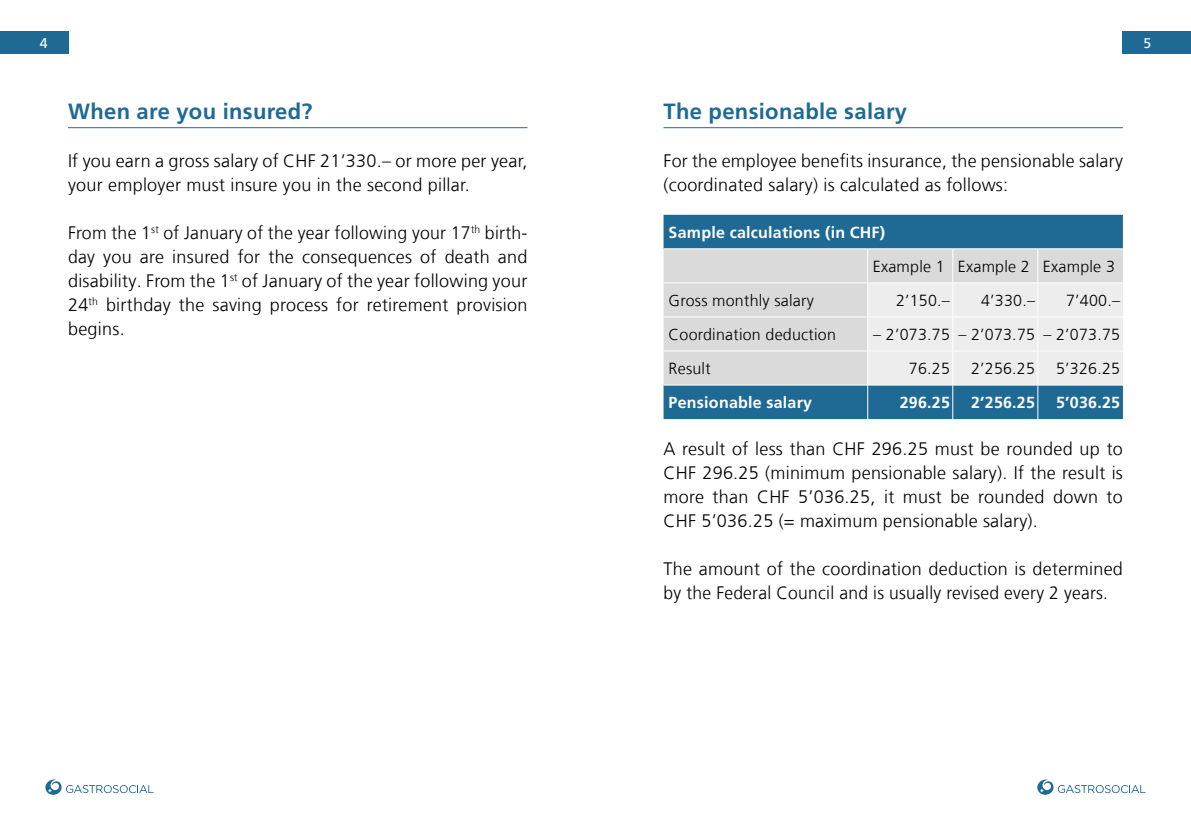
<style>
.page{position:relative;width:1191px;height:840px;background:#fff}
.page>*{position:absolute;margin:0;border:0;box-sizing:border-box;transform-origin:0 0}
.t1{font:700 22px "Frutiger LT Com";letter-spacing:.015em;color:#1f6a95}
.t2{font:300 18px/24px "Frutiger LT Com";letter-spacing:.015em;color:#000}
.t3{font:300 16px "Frutiger LT Com";letter-spacing:.015em;color:#000}
.t4{font:700 16px "Frutiger LT Com";letter-spacing:.015em;color:#fff}
.t5{font:14px "Frutiger LT Com";color:#fff}
</style>
<div class="page">
<div style="left:0;top:31px;width:68px;height:22px;background:#1f6a95"></div>
<div style="left:1123px;top:31px;width:68px;height:22px;background:#1f6a95"></div>
<svg style="left:45px;top:779px;width:109px;height:15px"></svg>
<svg style="left:1037px;top:779px;width:108px;height:15px"></svg>
<hr style="left:68px;top:127px;width:459px;height:1px;background:#1f6a95">
<hr style="left:663px;top:127px;width:460px;height:1px;background:#1f6a95">
<div style="left:663px;top:215px;width:460px;height:204px;background:#1f6a95"></div>
<div style="left:663px;top:249px;width:460px;height:135px;background:#dadada"></div>
<div style="left:868px;top:283px;width:255px;height:101px;background:#ededed"></div>
<hr style="left:663px;top:248px;width:204px;height:1px;background:#fff">
<hr style="left:867px;top:248px;width:85px;height:1px;background:#fff">
<hr style="left:867px;top:249px;width:1px;height:33px;background:#fff">
<hr style="left:952px;top:248px;width:85px;height:1px;background:#fff">
<hr style="left:952px;top:249px;width:1px;height:33px;background:#fff">
<hr style="left:1037px;top:248px;width:86px;height:1px;background:#fff">
<hr style="left:1037px;top:249px;width:1px;height:33px;background:#fff">
<hr style="left:867px;top:283px;width:1px;height:33px;background:#fff">
<hr style="left:952px;top:283px;width:1px;height:33px;background:#fff">
<hr style="left:1037px;top:283px;width:1px;height:33px;background:#fff">
<hr style="left:867px;top:317px;width:1px;height:33px;background:#fff">
<hr style="left:952px;top:317px;width:1px;height:33px;background:#fff">
<hr style="left:1037px;top:317px;width:1px;height:33px;background:#fff">
<hr style="left:867px;top:351px;width:1px;height:33px;background:#fff">
<hr style="left:952px;top:351px;width:1px;height:33px;background:#fff">
<hr style="left:1037px;top:351px;width:1px;height:33px;background:#fff">
<hr style="left:867px;top:385px;width:1px;height:34px;background:#fff">
<hr style="left:952px;top:385px;width:1px;height:34px;background:#fff">
<hr style="left:1037px;top:385px;width:1px;height:34px;background:#fff">
<hr style="left:663px;top:282px;width:204px;height:1px;background:#fff">
<hr style="left:867px;top:282px;width:85px;height:1px;background:#fff">
<hr style="left:952px;top:282px;width:85px;height:1px;background:#fff">
<hr style="left:1037px;top:282px;width:86px;height:1px;background:#fff">
<hr style="left:663px;top:316px;width:204px;height:1px;background:#fff">
<hr style="left:867px;top:316px;width:85px;height:1px;background:#fff">
<hr style="left:952px;top:316px;width:85px;height:1px;background:#fff">
<hr style="left:1037px;top:316px;width:86px;height:1px;background:#fff">
<hr style="left:663px;top:350px;width:204px;height:1px;background:#fff">
<hr style="left:867px;top:350px;width:85px;height:1px;background:#fff">
<hr style="left:952px;top:350px;width:85px;height:1px;background:#fff">
<hr style="left:1037px;top:350px;width:86px;height:1px;background:#fff">
<hr style="left:663px;top:384px;width:204px;height:1px;background:#fff">
<hr style="left:867px;top:384px;width:85px;height:1px;background:#fff">
<hr style="left:952px;top:384px;width:85px;height:1px;background:#fff">
<hr style="left:1037px;top:384px;width:86px;height:1px;background:#fff">
<p class="t5" style="left:40px;top:34px;width:9px">4</p>
<p class="t5" style="left:1143px;top:34px;width:9px">5</p>
<p class="t1" style="left:68px;top:97px;width:246px">When are you insured?</p>
<p class="t2" style="left:68px;top:148px;width:461px">If you earn a gross salary of CHF 21’330.– or more per year, your employer must insure you in the second pillar.</p>
<p class="t2" style="left:68px;top:220px;width:461px;text-align:justify">From the 1<sup>st</sup> of January of the year following your 17<sup>th</sup> birth&shy;day you are insured for the consequences of death and disability. From the 1<sup>st</sup> of January of the year following your 24<sup>th</sup> birthday the saving process for retirement provision begins.</p>
<p class="t1" style="left:663px;top:97px;width:245px">The pensionable salary</p>
<p class="t2" style="left:663px;top:148px;width:461px">For the employee benefits insurance, the pensionable salary (coordinated salary) is calculated as follows:</p>
<p class="t4" style="left:668px;top:222px;width:218px">Sample calculations (in CHF)</p>
<p class="t3" style="left:873px;top:256px;width:244px">Example 1 Example 2 Example 3</p>
<p class="t3" style="left:668px;top:290px;width:147px">Gross monthly salary</p>
<p class="t3" style="left:896px;top:290px;width:55px">2’150.–</p>
<p class="t3" style="left:981px;top:290px;width:55px">4’330.–</p>
<p class="t3" style="left:1066px;top:290px;width:55px">7’400.–</p>
<p class="t3" style="left:668px;top:324px;width:169px">Coordination deduction</p>
<p class="t3" style="left:873px;top:324px;width:248px">– 2’073.75 – 2’073.75 – 2’073.75</p>
<p class="t3" style="left:668px;top:358px;width:44px">Result</p>
<p class="t3" style="left:909px;top:358px;width:42px">76.25</p>
<p class="t3" style="left:971px;top:358px;width:65px">2’256.25</p>
<p class="t3" style="left:1056px;top:358px;width:65px">5’326.25</p>
<p class="t4" style="left:668px;top:392px;width:145px">Pensionable salary</p>
<p class="t4" style="left:899px;top:392px;width:52px">296.25</p>
<p class="t4" style="left:971px;top:392px;width:65px">2’256.25</p>
<p class="t4" style="left:1056px;top:392px;width:65px">5’036.25</p>
<p class="t2" style="left:663px;top:436px;width:461px;text-align:justify">A result of less than CHF 296.25 must be rounded up to CHF 296.25 (minimum pensionable salary). If the result is more than CHF 5’036.25, it must be rounded down to CHF 5’036.25 (= maximum pensionable salary).</p>
<p class="t2" style="left:663px;top:556px;width:461px">The amount of the coordination deduction is determined by the Federal Council and is usually revised every 2 years.</p>
</div>
